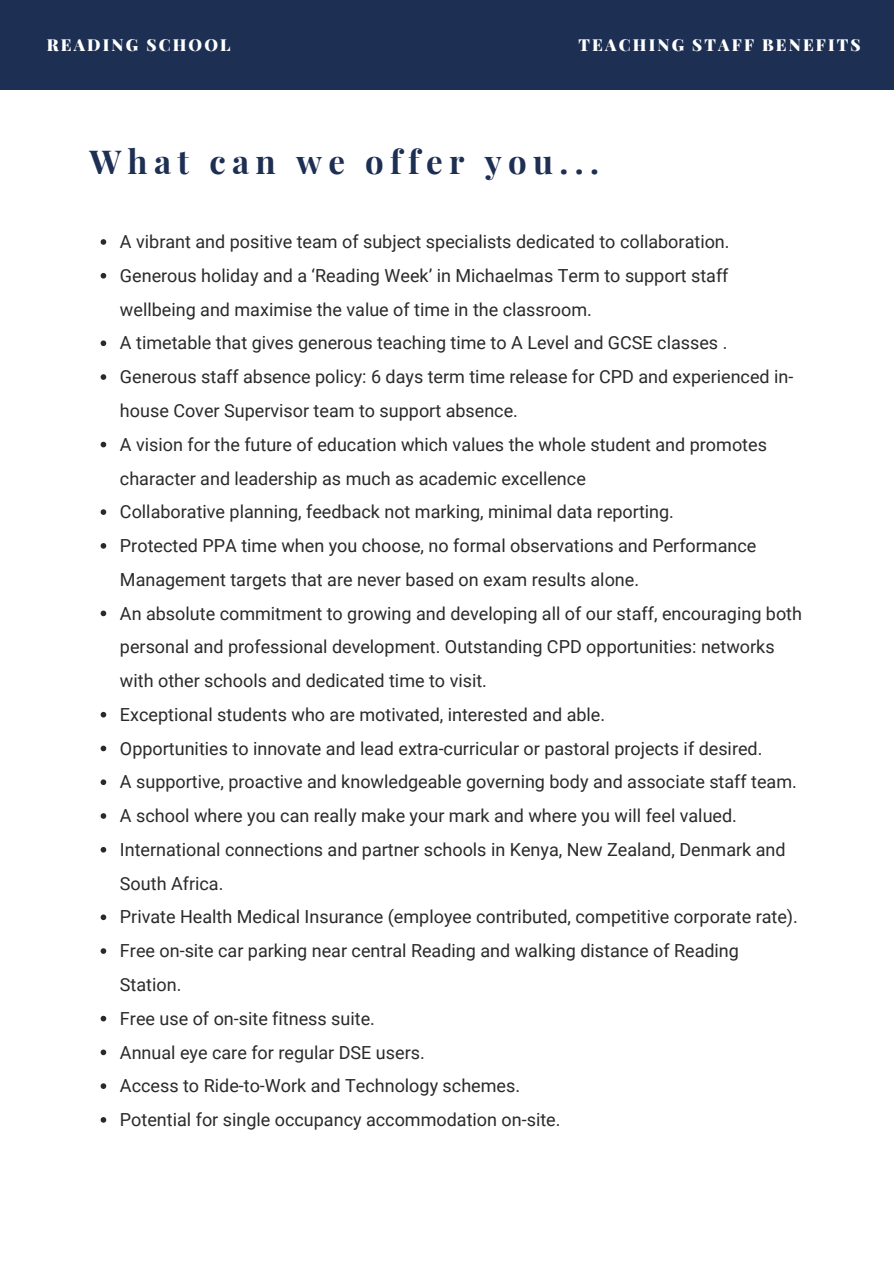
<style>
.page{position:relative;width:894px;height:1264px;background:#fff}
.page>*{position:absolute;margin:0;border:0;box-sizing:border-box;transform-origin:0 0}
.t1{font:700 33px "Playfair Display";letter-spacing:.19em;color:#1d2f53}
.t2{font:18px/33.8px "Roboto";color:#2a2a2a}
.t3{font:900 16.5px "Playfair Display";letter-spacing:.13em;color:#fff}
</style>
<div class="page">
<div style="left:0;top:0;width:893px;height:90px;background:#1d2f53"></div>
<svg style="left:101px;top:239px;width:5px;height:6px"></svg>
<svg style="left:101px;top:273px;width:5px;height:5px"></svg>
<svg style="left:101px;top:340px;width:5px;height:6px"></svg>
<svg style="left:101px;top:374px;width:5px;height:6px"></svg>
<svg style="left:101px;top:442px;width:5px;height:5px"></svg>
<svg style="left:101px;top:509px;width:5px;height:6px"></svg>
<svg style="left:101px;top:543px;width:5px;height:5px"></svg>
<svg style="left:101px;top:610px;width:5px;height:6px"></svg>
<svg style="left:101px;top:712px;width:5px;height:5px"></svg>
<svg style="left:101px;top:745px;width:5px;height:6px"></svg>
<svg style="left:101px;top:779px;width:5px;height:6px"></svg>
<svg style="left:101px;top:813px;width:5px;height:5px"></svg>
<svg style="left:101px;top:847px;width:5px;height:5px"></svg>
<svg style="left:101px;top:914px;width:5px;height:6px"></svg>
<svg style="left:101px;top:948px;width:5px;height:5px"></svg>
<svg style="left:101px;top:1015px;width:5px;height:6px"></svg>
<svg style="left:101px;top:1049px;width:5px;height:6px"></svg>
<svg style="left:101px;top:1083px;width:5px;height:5px"></svg>
<svg style="left:101px;top:1117px;width:5px;height:5px"></svg>
<p class="t3" style="left:47px;top:33px;width:185px">READING SCHOOL</p>
<h2 class="t3" style="left:578px;top:33px;width:283px">TEACHING STAFF BENEFITS</h2>
<p class="t1" style="left:89px;top:138px;width:511px">What can we offer you...</p>
<h2 class="t2" style="left:120px;top:225px;width:611px">A vibrant and positive team of subject specialists dedicated to collaboration.</h2>
<h1 class="t2" style="left:120px;top:259px;width:610px">Generous holiday and a ‘Reading Week’ in Michaelmas Term to support staff wellbeing and maximise the value of time in the classroom.</h1>
<p class="t2" style="left:120px;top:326px;width:608px">A timetable that gives generous teaching time to A Level and GCSE classes .</p>
<p class="t2" style="left:120px;top:360px;width:674px">Generous staff absence policy: 6 days term time release for CPD and experienced in&shy;house Cover Supervisor team to support absence.</p>
<p class="t2" style="left:120px;top:428px;width:648px">A vision for the future of education which values the whole student and promotes character and leadership as much as academic excellence</p>
<p class="t2" style="left:120px;top:495px;width:555px">Collaborative planning, feedback not marking, minimal data reporting.</p>
<p class="t2" style="left:120px;top:529px;width:637px">Protected PPA time when you choose, no formal observations and Performance<br>Management targets that are never based on exam results alone.</p>
<p class="t2" style="left:120px;top:596px;width:683px">An absolute commitment to growing and developing all of our staff, encouraging both personal and professional development. Outstanding CPD opportunities: networks with other schools and dedicated time to visit.</p>
<p class="t2" style="left:120px;top:698px;width:486px">Exceptional students who are motivated, interested and able.</p>
<p class="t2" style="left:120px;top:731px;width:644px">Opportunities to innovate and lead extra-curricular or pastoral projects if desired.</p>
<p class="t2" style="left:120px;top:765px;width:678px">A supportive, proactive and knowledgeable governing body and associate staff team.</p>
<p class="t2" style="left:120px;top:799px;width:618px">A school where you can really make your mark and where you will feel valued.</p>
<p class="t2" style="left:120px;top:833px;width:667px">International connections and partner schools in Kenya, New Zealand, Denmark and<br>South Africa.</p>
<p class="t2" style="left:120px;top:900px;width:679px">Private Health Medical Insurance (employee contributed, competitive corporate rate).</p>
<p class="t2" style="left:120px;top:934px;width:620px">Free on-site car parking near central Reading and walking distance of Reading<br>Station.</p>
<p class="t2" style="left:120px;top:1001px;width:256px">Free use of on-site fitness suite.</p>
<p class="t2" style="left:120px;top:1035px;width:306px">Annual eye care for regular DSE users.</p>
<p class="t2" style="left:120px;top:1069px;width:401px">Access to Ride-to-Work and Technology schemes.</p>
<p class="t2" style="left:120px;top:1103px;width:442px">Potential for single occupancy accommodation on-site.</p>
</div>
